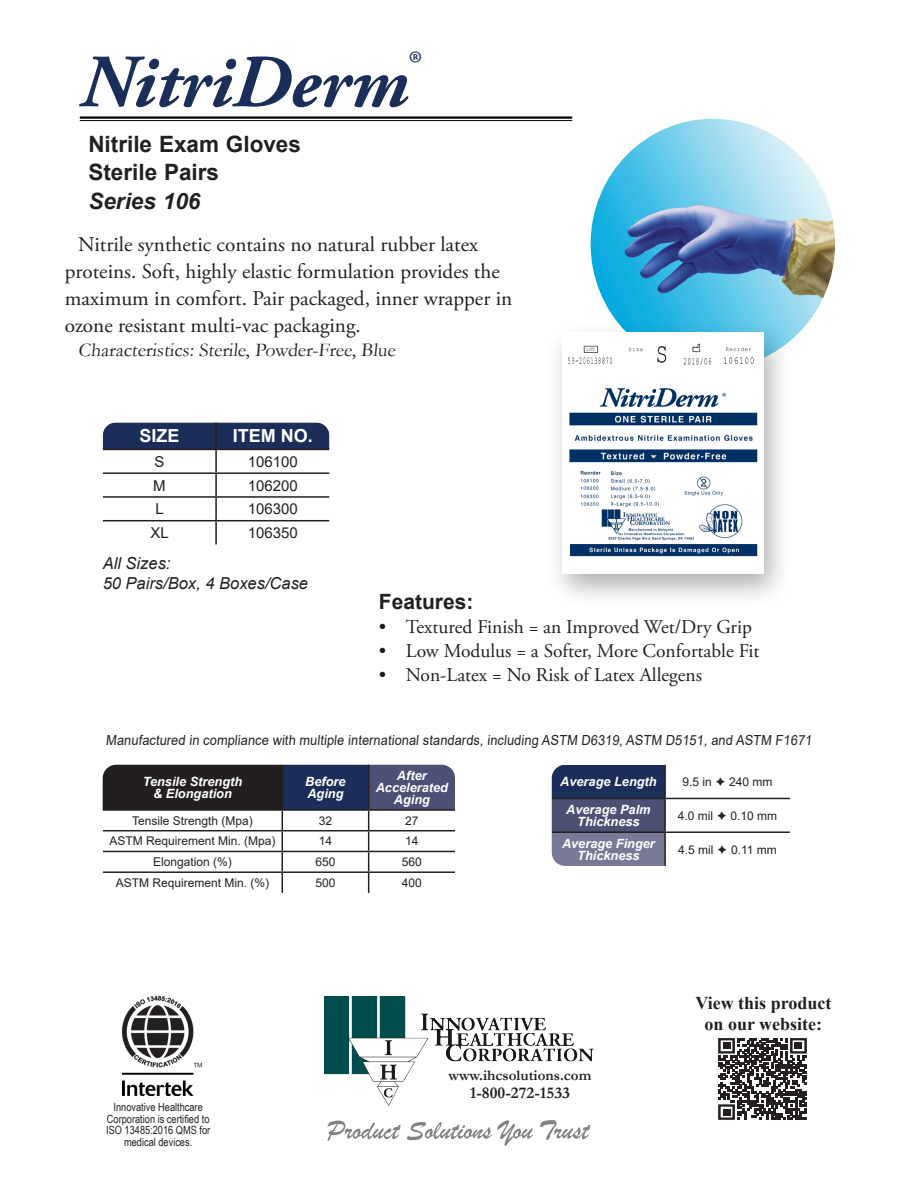
<style>
.page{position:relative;width:918px;height:1188px;background:#fff}
.page>*{position:absolute;margin:0;border:0;box-sizing:border-box;transform-origin:0 0}
.t1{font:italic 700 75px "Adobe Garamond Pro";color:#1b2e59}
.t2{font:700 22.5px "Arial";color:#231f20}
.t3{font:italic 700 22.5px "Arial";color:#231f20}
.t4{font:21px/27px "Adobe Garamond Pro";color:#231f20}
.t5{font:700 21px "Arial";color:#231f20}
.t6{font:19.5px "Adobe Garamond Pro";color:#231f20}
.t7{font:19.5px "Garamond";color:#231f20}
.t8{font:700 18px/21.6px "Times New Roman";color:#231f20;text-align:center}
.t9{font:700 18px "Arial";color:#fff}
.t10{font:italic 16.5px "Arial";color:#231f20}
.t11{font:700 16.5px "Garamond";color:#231f20}
.t12{font:15px "Arial";color:#231f20}
.t13{font:700 15px "Garamond";color:#231f20}
.t14{font:13.95px "Arial";color:#231f20;scale:.92 1}
.t15{font:italic 700 12.75px/12px "Arial";color:#fff;text-align:center}
.t16{font:12px "Arial";color:#231f20}
.t17{font:11.25px/11.6px "Arial Narrow";color:#231f20;text-align:center}
</style>
<div class="page">
<hr style="left:80px;top:120px;width:492px;height:1px;background:#000">
<hr style="left:80px;top:116px;width:492px;height:3px;background:#000">
<img style="left:591px;top:119px;width:244px;height:220px">
<div style="left:546px;top:322px;width:246px;height:286px;background:#231f20;opacity:.35"></div>
<img style="left:563px;top:333px;width:200px;height:240px">
<svg style="left:718px;top:1038px;width:89px;height:82px"></svg>
<div style="left:723px;top:1043px;width:7px;height:6px;background:#231f20"></div>
<div style="left:795px;top:1043px;width:7px;height:6px;background:#231f20"></div>
<div style="left:723px;top:1109px;width:7px;height:6px;background:#231f20"></div>
<img style="left:122px;top:995px;width:80px;height:100px">
<svg style="left:327px;top:1121px;width:74px;height:20px"></svg>
<svg style="left:407px;top:1120px;width:126px;height:26px"></svg>
<svg style="left:540px;top:1120px;width:51px;height:20px"></svg>
<img style="left:324px;top:996px;width:270px;height:110px">
<div style="left:552px;top:765px;width:113px;height:33px;background:#1b2e59"></div>
<div style="left:552px;top:798px;width:113px;height:34px;background:#4b5074"></div>
<div style="left:552px;top:832px;width:113px;height:34px;background:#787996"></div>
<hr style="left:664px;top:765px;width:2px;height:33px;background:#231f20">
<hr style="left:552px;top:798px;width:113px;height:1px;background:#231f20">
<hr style="left:665px;top:798px;width:125px;height:1px;background:#231f20">
<hr style="left:664px;top:799px;width:2px;height:32px;background:#231f20">
<hr style="left:552px;top:831px;width:113px;height:2px;background:#231f20">
<hr style="left:665px;top:831px;width:125px;height:2px;background:#231f20">
<hr style="left:664px;top:833px;width:2px;height:33px;background:#231f20">
<div style="left:103px;top:765px;width:179px;height:45px;background:#231f20"></div>
<div style="left:282px;top:765px;width:87px;height:45px;background:#1b2e59"></div>
<div style="left:369px;top:765px;width:86px;height:45px;background:#4b5074"></div>
<hr style="left:282px;top:765px;width:1px;height:44px;background:#231f20">
<hr style="left:368px;top:765px;width:1px;height:44px;background:#231f20">
<hr style="left:103px;top:809px;width:179px;height:2px;background:#231f20">
<hr style="left:282px;top:809px;width:87px;height:2px;background:#231f20">
<hr style="left:369px;top:809px;width:86px;height:2px;background:#231f20">
<hr style="left:103px;top:830px;width:179px;height:1px;background:#231f20">
<hr style="left:282px;top:830px;width:87px;height:1px;background:#231f20">
<hr style="left:369px;top:830px;width:86px;height:1px;background:#231f20">
<hr style="left:103px;top:851px;width:179px;height:1px;background:#231f20">
<hr style="left:282px;top:851px;width:87px;height:1px;background:#231f20">
<hr style="left:369px;top:851px;width:86px;height:1px;background:#231f20">
<hr style="left:103px;top:871px;width:179px;height:2px;background:#231f20">
<hr style="left:282px;top:871px;width:87px;height:2px;background:#231f20">
<svg style="left:282px;top:811px;width:1px;height:82px"></svg>
<hr style="left:369px;top:871px;width:86px;height:2px;background:#231f20">
<svg style="left:368px;top:811px;width:1px;height:82px"></svg>
<svg style="left:103px;top:422px;width:226px;height:27px"></svg>
<hr style="left:215px;top:422px;width:2px;height:27px;background:#231f20">
<hr style="left:215px;top:450px;width:2px;height:22px;background:#231f20">
<hr style="left:103px;top:472px;width:113px;height:2px;background:#231f20">
<hr style="left:216px;top:472px;width:113px;height:2px;background:#231f20">
<hr style="left:215px;top:474px;width:2px;height:22px;background:#231f20">
<hr style="left:103px;top:496px;width:113px;height:2px;background:#231f20">
<hr style="left:216px;top:496px;width:113px;height:2px;background:#231f20">
<hr style="left:215px;top:498px;width:2px;height:22px;background:#231f20">
<hr style="left:103px;top:520px;width:113px;height:1px;background:#231f20">
<hr style="left:216px;top:520px;width:113px;height:1px;background:#231f20">
<hr style="left:215px;top:521px;width:2px;height:23px;background:#231f20">
<hr style="left:103px;top:449px;width:113px;height:1px;background:#231f20">
<hr style="left:216px;top:449px;width:113px;height:1px;background:#231f20">
<p class="t1" style="left:80px;top:39px;width:344px">NitriDerm<sup>®</sup></p>
<p class="t2" style="left:88px;top:128px;width:214px">Nitrile Exam Gloves</p>
<p class="t2" style="left:88px;top:157px;width:132px">Sterile Pairs</p>
<p class="t3" style="left:88px;top:186px;width:113px">Series 106</p>
<p class="t4" style="left:65px;top:232px;width:449px;text-indent:14px">Nitrile synthetic contains no natural rubber latex proteins. Soft, highly elastic formulation provides the maximum in comfort. Pair packaged, inner wrapper in ozone resistant multi-vac packaging.</p>
<p class="t7" style="left:78px;top:337px;width:321px">Characteristics: Sterile, Powder-Free, Blue</p>
<p class="t9" style="left:139px;top:423px;width:42px">SIZE</p>
<p class="t9" style="left:233px;top:423px;width:82px">ITEM NO.</p>
<p class="t12" style="left:154px;top:451px;width:12px">S</p>
<p class="t12" style="left:248px;top:451px;width:52px">106100</p>
<p class="t12" style="left:153px;top:475px;width:14px">M</p>
<p class="t12" style="left:248px;top:475px;width:52px">106200</p>
<p class="t12" style="left:155px;top:499px;width:10px">L</p>
<p class="t12" style="left:248px;top:499px;width:52px">106300</p>
<p class="t12" style="left:150px;top:522px;width:20px">XL</p>
<p class="t12" style="left:248px;top:522px;width:52px">106350</p>
<p class="t10" style="left:103px;top:553px;width:69px">All Sizes:</p>
<p class="t10" style="left:103px;top:572px;width:207px">50 Pairs/Box, 4 Boxes/Case</p>
<p class="t5" style="left:379px;top:587px;width:96px">Features:</p>
<p class="t6" style="left:379px;top:615px;width:374px">• Textured Finish = an Improved Wet/Dry Grip</p>
<p class="t6" style="left:379px;top:639px;width:382px">• Low Modulus = a Softer, More Confortable Fit</p>
<p class="t6" style="left:379px;top:663px;width:325px">• Non-Latex = No Risk of Latex Allegens</p>
<p class="t14" style="left:106px;top:730px;width:771px">Manufactured in compliance with multiple international standards, including ASTM D6319, ASTM D5151, and ASTM F1671</p>
<p class="t15" style="left:143px;top:776px;width:101px">Tensile Strength &amp; Elongation</p>
<p class="t15" style="left:305px;top:776px;width:42px;text-align:left">Before<br>Aging</p>
<p class="t15" style="left:376px;top:770px;width:74px">After<br>Accelerated<br>Aging</p>
<p class="t16" style="left:132px;top:812px;width:122px">Tensile Strength (Mpa)</p>
<p class="t16" style="left:319px;top:812px;width:15px">32</p>
<p class="t16" style="left:405px;top:812px;width:15px">27</p>
<p class="t16" style="left:109px;top:833px;width:168px">ASTM Requirement Min. (Mpa)</p>
<p class="t16" style="left:319px;top:833px;width:15px">14</p>
<p class="t16" style="left:405px;top:833px;width:15px">14</p>
<p class="t16" style="left:153px;top:854px;width:80px">Elongation (%)</p>
<p class="t16" style="left:315px;top:854px;width:22px">650</p>
<p class="t16" style="left:402px;top:854px;width:22px">560</p>
<p class="t16" style="left:116px;top:874px;width:155px">ASTM Requirement Min. (%)</p>
<p class="t16" style="left:315px;top:874px;width:22px">500</p>
<p class="t16" style="left:402px;top:874px;width:22px">400</p>
<p class="t15" style="left:560px;top:776px;width:98px">Average Length</p>
<p class="t16" style="left:683px;top:774px;width:92px">9.5 in ➔ 240 mm</p>
<p class="t15" style="left:566px;top:804px;width:86px">Average Palm<br>Thickness</p>
<p class="t16" style="left:678px;top:807px;width:101px">4.0 mil ➔ 0.10 mm</p>
<p class="t15" style="left:562px;top:838px;width:94px">Average Finger<br>Thickness</p>
<p class="t16" style="left:678px;top:841px;width:100px">4.5 mil ➔ 0.11 mm</p>
<p class="t8" style="left:695px;top:991px;width:138px">View this product on our website:</p>
<p class="t17" style="left:106px;top:1101px;width:106px">Innovative Healthcare<br>Corporation is certified to<br>ISO 13485:2016 QMS for medical devices.</p>
<p class="t13" style="left:448px;top:1065px;width:145px">www.ihcsolutions.com</p>
<p class="t11" style="left:470px;top:1082px;width:102px">1-800-272-1533</p>
</div>
